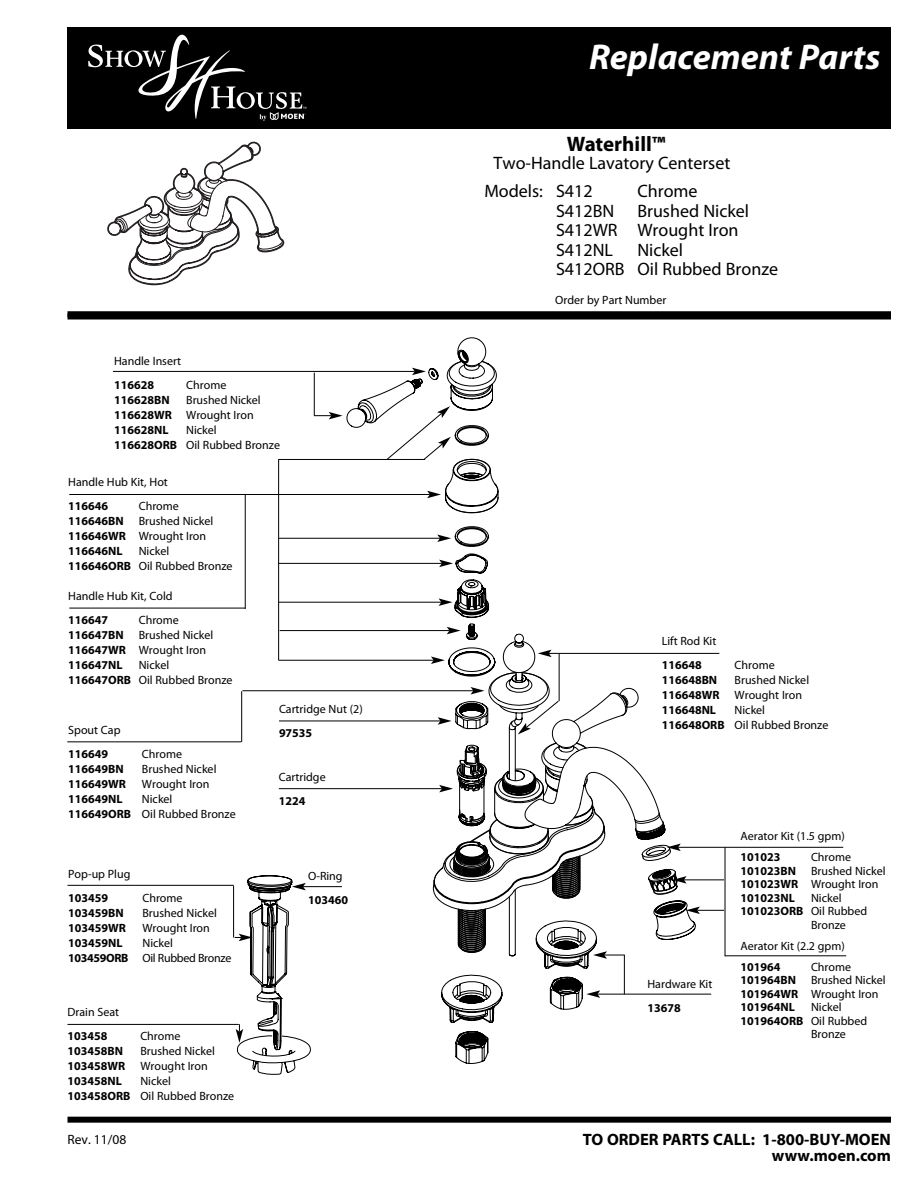
<style>
.page{position:relative;width:918px;height:1188px;background:#fff}
.page>*{position:absolute;margin:0;border:0;box-sizing:border-box;transform-origin:0 0}
.t1{font:italic 700 36px "Myriad Pro";color:#fff}
.t2{font:700 21px "Myriad Pro";color:#000}
.t3{font:18px/19.5px "Myriad Pro";color:#000}
.t4{font:700 16.5px/16.5px "Myriad Pro";color:#000;text-align:right}
.t5{font:13.5px "Myriad Pro";color:#000}
.t6{font:12px/15px "Myriad Pro";color:#000}
.t7{font:700 12px "Myriad Pro";color:#000}
.t8{font:12px/15px "Myriad Pro";letter-spacing:-.025em;color:#000}
.s1{font-weight:700}
.s2{font-weight:400}
</style>
<div class="page">
<div style="left:68px;top:1117px;width:823px;height:6px;background:#000"></div>
<div style="left:68px;top:27px;width:823px;height:101px;background:#000"></div>
<svg style="left:88px;top:35px;width:218px;height:86px"></svg>
<svg style="left:106px;top:128px;width:179px;height:158px"></svg>
<div style="left:68px;top:311px;width:823px;height:6px;background:#000"></div>
<svg style="left:455px;top:1031px;width:34px;height:33px"></svg>
<svg style="left:347px;top:337px;width:152px;height:453px"></svg>
<div style="left:68px;top:314px;width:823px;height:6px;background:#000"></div>
<hr style="left:678px;top:847px;width:165px;height:1px;background:#000">
<hr style="left:725px;top:955px;width:121px;height:1px;background:#000">
<hr style="left:242px;top:690px;width:231px;height:1px;background:#000">
<hr style="left:314px;top:373px;width:1px;height:43px;background:#000">
<hr style="left:113px;top:371px;width:302px;height:1px;background:#000">
<svg style="left:412px;top:368px;width:14px;height:7px"></svg>
<svg style="left:314px;top:412px;width:29px;height:7px"></svg>
<hr style="left:279px;top:721px;width:161px;height:1px;background:#000">
<hr style="left:279px;top:788px;width:163px;height:1px;background:#000">
<hr style="left:725px;top:847px;width:1px;height:109px;background:#000">
<hr style="left:68px;top:1024px;width:171px;height:1px;background:#000">
<hr style="left:303px;top:886px;width:39px;height:1px;background:#000">
<hr style="left:279px;top:538px;width:161px;height:1px;background:#000">
<svg style="left:437px;top:535px;width:14px;height:7px"></svg>
<hr style="left:280px;top:630px;width:169px;height:1px;background:#000">
<hr style="left:69px;top:608px;width:176px;height:1px;background:#000">
<hr style="left:69px;top:494px;width:361px;height:1px;background:#000">
<svg style="left:427px;top:491px;width:14px;height:7px"></svg>
<hr style="left:245px;top:495px;width:1px;height:114px;background:#000">
<hr style="left:279px;top:563px;width:163px;height:1px;background:#000">
<svg style="left:439px;top:560px;width:14px;height:7px"></svg>
<hr style="left:279px;top:602px;width:162px;height:1px;background:#000">
<hr style="left:279px;top:660px;width:155px;height:1px;background:#000">
<svg style="left:431px;top:579px;width:293px;height:444px"></svg>
<hr style="left:279px;top:459px;width:146px;height:1px;background:#000">
<svg style="left:386px;top:406px;width:65px;height:55px"></svg>
<hr style="left:278px;top:459px;width:1px;height:201px;background:#000">
<hr style="left:67px;top:741px;width:174px;height:1px;background:#000">
<hr style="left:241px;top:691px;width:1px;height:51px;background:#000">
<hr style="left:233px;top:886px;width:1px;height:52px;background:#000">
<hr style="left:68px;top:885px;width:166px;height:1px;background:#000">
<svg style="left:235px;top:875px;width:76px;height:200px"></svg>
<p class="t6" style="left:114px;top:354px;width:68px">Handle Insert</p>
<p class="t7" style="left:114px;top:380px;width:41px">116628</p>
<p class="t6" style="left:186px;top:378px;width:42px">Chrome</p>
<p class="t7" style="left:114px;top:395px;width:57px">116628BN</p>
<p class="t6" style="left:114px;top:393px;width:148px;text-indent:72px">Brushed Nickel<br><span class="s1">116628WR</span> Wrought Iron<br><span class="s1">116628NL</span></p>
<p class="t6" style="left:114px;top:423px;width:167px;text-indent:72px">Nickel<br><span class="s1">116628ORB</span> Oil Rubbed Bronze</p>
<p class="t6" style="left:68px;top:476px;width:101px">Handle Hub Kit, Hot</p>
<p class="t7" style="left:68px;top:501px;width:41px">116646</p>
<p class="t6" style="left:139px;top:500px;width:42px">Chrome</p>
<p class="t7" style="left:68px;top:516px;width:57px">116646BN</p>
<p class="t6" style="left:68px;top:515px;width:147px;text-indent:71px">Brushed Nickel<br><span class="s1">116646WR</span> Wrought Iron<br><span class="s1">116646NL</span></p>
<p class="t6" style="left:68px;top:545px;width:166px;text-indent:71px">Nickel<br><span class="s1">116646ORB</span> Oil Rubbed Bronze</p>
<p class="t6" style="left:68px;top:590px;width:106px">Handle Hub Kit, Cold</p>
<p class="t7" style="left:68px;top:615px;width:41px">116647</p>
<p class="t6" style="left:139px;top:614px;width:42px">Chrome</p>
<p class="t7" style="left:68px;top:630px;width:57px">116647BN</p>
<p class="t6" style="left:68px;top:629px;width:147px;text-indent:71px">Brushed Nickel<br><span class="s1">116647WR</span> Wrought Iron<br><span class="s1">116647NL</span></p>
<p class="t6" style="left:68px;top:659px;width:166px;text-indent:71px">Nickel<br><span class="s1">116647ORB</span> Oil Rubbed Bronze</p>
<p class="t6" style="left:68px;top:724px;width:54px">Spout Cap</p>
<p class="t7" style="left:68px;top:750px;width:41px">116649</p>
<p class="t6" style="left:142px;top:748px;width:42px">Chrome</p>
<p class="t7" style="left:68px;top:765px;width:57px">116649BN</p>
<p class="t6" style="left:142px;top:763px;width:76px">Brushed Nickel</p>
<p class="t7" style="left:68px;top:780px;width:59px">116649WR</p>
<p class="t6" style="left:142px;top:778px;width:69px">Wrought Iron</p>
<p class="t7" style="left:68px;top:795px;width:56px">116649NL</p>
<p class="t6" style="left:68px;top:793px;width:169px;text-indent:74px">Nickel<br><span class="s1">116649ORB</span> Oil Rubbed Bronze</p>
<p class="t6" style="left:68px;top:868px;width:64px">Pop-up Plug</p>
<p class="t7" style="left:68px;top:894px;width:41px">103459</p>
<p class="t6" style="left:142px;top:892px;width:42px">Chrome</p>
<p class="t7" style="left:68px;top:909px;width:57px">103459BN</p>
<p class="t6" style="left:142px;top:907px;width:76px">Brushed Nickel</p>
<p class="t7" style="left:68px;top:924px;width:59px">103459WR</p>
<p class="t6" style="left:142px;top:922px;width:69px">Wrought Iron</p>
<p class="t7" style="left:68px;top:939px;width:56px">103459NL</p>
<p class="t8" style="left:68px;top:937px;width:165px;text-indent:74px">Nickel<br><span class="s1">103459ORB</span> Oil Rubbed Bronze</p>
<p class="t6" style="left:68px;top:1005px;width:53px">Drain Seat</p>
<p class="t7" style="left:68px;top:1031px;width:41px">103458</p>
<p class="t6" style="left:140px;top:1029px;width:42px">Chrome</p>
<p class="t7" style="left:68px;top:1046px;width:57px">103458BN</p>
<p class="t6" style="left:140px;top:1044px;width:76px">Brushed Nickel</p>
<p class="t7" style="left:68px;top:1061px;width:59px">103458WR</p>
<p class="t6" style="left:140px;top:1059px;width:69px">Wrought Iron</p>
<p class="t7" style="left:68px;top:1076px;width:56px">103458NL</p>
<p class="t6" style="left:68px;top:1074px;width:168px;text-indent:73px">Nickel<br><span class="s1">103458ORB</span> Oil Rubbed Bronze</p>
<p class="t5" style="left:68px;top:1135px;width:60px">Rev. 11/08</p>
<p class="t6" style="left:279px;top:703px;width:85px">Cartridge Nut (2)</p>
<p class="t7" style="left:279px;top:729px;width:35px">97535</p>
<p class="t6" style="left:279px;top:771px;width:48px">Cartridge</p>
<p class="t7" style="left:279px;top:797px;width:28px">1224</p>
<p class="t6" style="left:308px;top:870px;width:36px">O-Ring</p>
<p class="t7" style="left:308px;top:896px;width:41px">103460</p>
<h1 class="t1" style="left:589px;top:43px;width:293px">Replacement Parts</h1>
<h2 class="t2" style="left:567px;top:136px;width:100px">Waterhill™</h2>
<h3 class="t3" style="left:484px;top:151px;width:248px;line-height:28.5px;text-indent:9px">Two-Handle Lavatory Centerset<br>Models: S412</h3>
<h3 class="t3" style="left:637px;top:184px;width:62px">Chrome</h3>
<h3 class="t3" style="left:556px;top:203px;width:195px;text-indent:81px">Brushed Nickel<br>S412WR Wrought Iron<br>S412NL</h3>
<h3 class="t3" style="left:556px;top:203px;width:60px">S412BN</h3>
<h3 class="t3" style="left:556px;top:242px;width:224px;text-indent:81px">Nickel<br>S412ORB Oil Rubbed Bronze</h3>
<p class="t6" style="left:555px;top:294px;width:113px">Order by Part Number</p>
<p class="t6" style="left:662px;top:635px;width:56px">Lift Rod Kit</p>
<p class="t7" style="left:662px;top:661px;width:41px">116648</p>
<p class="t6" style="left:735px;top:659px;width:42px">Chrome</p>
<p class="t7" style="left:662px;top:676px;width:57px">116648BN</p>
<p class="t6" style="left:735px;top:674px;width:76px">Brushed Nickel</p>
<p class="t7" style="left:662px;top:691px;width:59px">116648WR</p>
<p class="t6" style="left:735px;top:689px;width:69px">Wrought Iron</p>
<p class="t7" style="left:662px;top:706px;width:56px">116648NL</p>
<p class="t6" style="left:662px;top:704px;width:168px;text-indent:73px">Nickel<br><span class="s1">116648ORB</span> Oil Rubbed Bronze</p>
<p class="t6" style="left:647px;top:978px;width:66px">Hardware Kit</p>
<p class="t7" style="left:647px;top:1004px;width:35px">13678</p>
<p class="t6" style="left:740px;top:830px;width:106px">Aerator Kit (1.5 gpm)</p>
<p class="t7" style="left:740px;top:853px;width:41px">101023</p>
<p class="t6" style="left:811px;top:851px;width:42px">Chrome</p>
<p class="t7" style="left:740px;top:866px;width:57px">101023BN</p>
<p class="t6" style="left:740px;top:865px;width:147px;line-height:13.5px;text-indent:71px">Brushed Nickel<br><span class="s1">101023WR</span> Wrought Iron<br><span class="s1">101023NL</span></p>
<p class="t6" style="left:811px;top:891px;width:32px">Nickel</p>
<p class="t7" style="left:740px;top:907px;width:128px">101023ORB <span class="s2">Oil Rubbed</span></p>
<p class="t6" style="left:811px;top:918px;width:36px">Bronze</p>
<p class="t6" style="left:740px;top:939px;width:106px">Aerator Kit (2.2 gpm)</p>
<p class="t7" style="left:740px;top:962px;width:41px">101964</p>
<p class="t6" style="left:811px;top:960px;width:42px">Chrome</p>
<p class="t7" style="left:740px;top:976px;width:57px">101964BN</p>
<p class="t6" style="left:740px;top:975px;width:147px;line-height:13.5px;text-indent:71px">Brushed Nickel<br><span class="s1">101964WR</span> Wrought Iron<br><span class="s1">101964NL</span></p>
<p class="t6" style="left:811px;top:1001px;width:32px">Nickel</p>
<p class="t7" style="left:740px;top:1016px;width:128px">101964ORB <span class="s2">Oil Rubbed</span></p>
<p class="t6" style="left:811px;top:1028px;width:36px">Bronze</p>
<h3 class="t4" style="left:583px;top:1132px;width:310px">TO ORDER PARTS CALL: 1-800-BUY-MOEN www.moen.com</h3>
</div>
